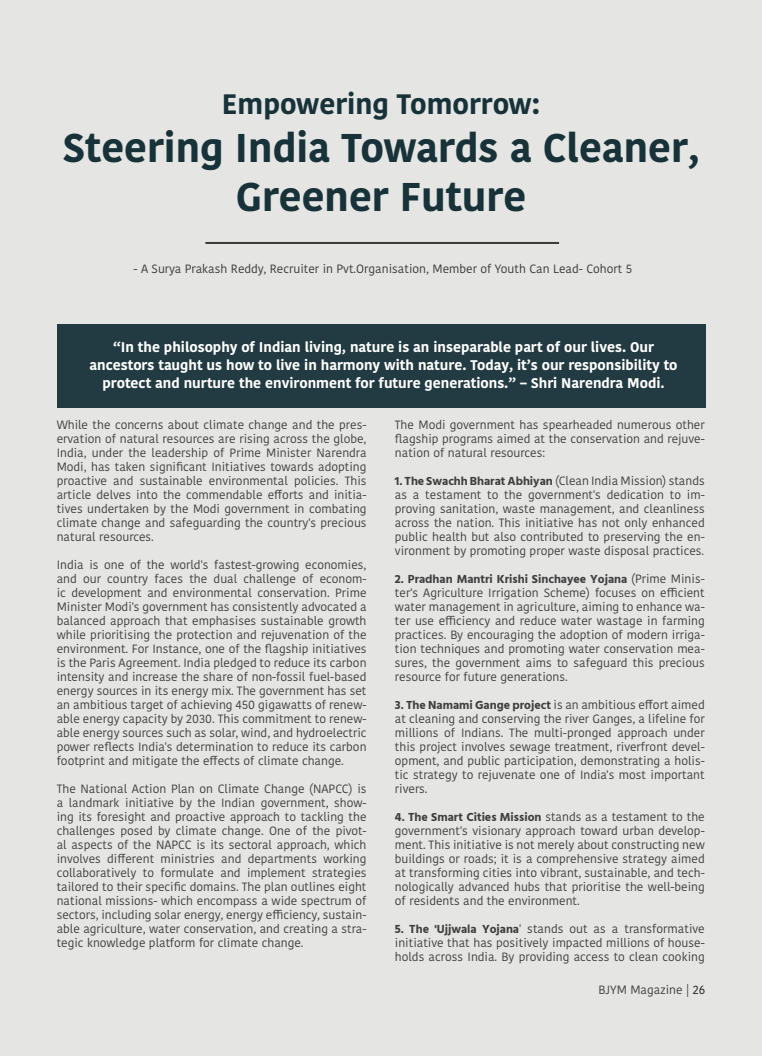
<style>
.page{position:relative;width:762px;height:1056px;background:#e5e5e3}
.page>*{position:absolute;margin:0;border:0;box-sizing:border-box;transform-origin:0 0}
.t1{font:700 40px/48px "Kohinoor Devanagari";color:#173239;text-align:center}
.t2{font:700 28px "Kohinoor Devanagari";color:#173239}
.t3{font:700 14px/18px "Kohinoor Devanagari";color:#fff;text-align:center}
.t4{font:12px/14px "Kohinoor Devanagari";color:#3e3e3f;text-align:justify}
.t5{font:12px "Kohinoor Devanagari";color:#3a3838}
.s1{font-family:"Hind";font-weight:700}
.s2{color:#231f20}
</style>
<div class="page">
<hr style="left:205px;top:242px;width:354px;height:2px;background:#3a3838">
<div style="left:57px;top:324px;width:649px;height:84px;background:#223a41"></div>
<p class="t2" style="left:222px;top:80px;width:320px">Empowering Tomorrow:</p>
<p class="t1" style="left:62px;top:124px;width:638px">Steering India Towards a Cleaner,<br>Greener Future</p>
<p class="t5" style="left:133px;top:262px;width:500px">- A Surya Prakash Reddy, Recruiter in Pvt.Organisation, Member of Youth Can Lead- Cohort 5</p>
<p class="t3" style="left:89px;top:338px;width:589px">“In the philosophy of Indian living, nature is an inseparable part of our lives. Our ancestors taught us how to live in harmony with nature. Today, it’s our responsibility to protect and nurture the environment for future generations.” – Shri Narendra Modi.</p>
<p class="t4" style="left:57px;top:418px;width:311px">While the concerns about climate change and the pres&shy;ervation of natural resources are rising across the globe, India, under the leadership of Prime Minister Narendra Modi, has taken significant Initiatives towards adopting proactive and sustainable environmental policies. This article delves into the commendable efforts and initia&shy;tives undertaken by the Modi government in combating climate change and safeguarding the country's precious natural resources.</p>
<p class="t4" style="left:57px;top:558px;width:311px">India is one of the world's fastest-growing economies, and our country faces the dual challenge of econom&shy;ic development and environmental conservation. Prime Minister Modi's government has consistently advocated a balanced approach that emphasises sustainable growth while prioritising the protection and rejuvenation of the environment. For Instance, one of the flagship initiatives is the Paris Agreement. India pledged to reduce its carbon intensity and increase the share of non-fossil fuel-based energy sources in its energy mix. The government has set an ambitious target of achieving 450 gigawatts of renew&shy;able energy capacity by 2030. This commitment to renew&shy;able energy sources such as solar, wind, and hydroelectric power reflects India's determination to reduce its carbon footprint and mitigate the effects of climate change.</p>
<p class="t4" style="left:57px;top:782px;width:311px">The National Action Plan on Climate Change (NAPCC) is a landmark initiative by the Indian government, show&shy;ing its foresight and proactive approach to tackling the challenges posed by climate change. One of the pivot&shy;al aspects of the NAPCC is its sectoral approach, which involves different ministries and departments working collaboratively to formulate and implement strategies tailored to their specific domains. The plan outlines eight national missions- which encompass a wide spectrum of sectors, including solar energy, energy efficiency, sustain&shy;able agriculture, water conservation, and creating a stra&shy;tegic knowledge platform for climate change.</p>
<p class="t4" style="left:395px;top:418px;width:311px">The Modi government has spearheaded numerous other flagship programs aimed at the conservation and rejuve&shy;nation of natural resources:</p>
<p class="t4" style="left:395px;top:474px;width:311px"><span class="s1">1. The Swachh Bharat Abhiyan</span> (Clean India Mission) stands as a testament to the government's dedication to im&shy;proving sanitation, waste management, and cleanliness across the nation. This initiative has not only enhanced public health but also contributed to preserving the en&shy;vironment by promoting proper waste disposal practices.</p>
<p class="t4" style="left:395px;top:572px;width:311px"><span class="s1">2. Pradhan Mantri Krishi Sinchayee Yojana</span> (Prime Minis&shy;ter's Agriculture Irrigation Scheme) focuses on efficient water management in agriculture, aiming to enhance wa&shy;ter use efficiency and reduce water wastage in farming practices. By encouraging the adoption of modern irriga&shy;tion techniques and promoting water conservation mea&shy;sures, the government aims to safeguard this precious resource for future generations.</p>
<p class="t4" style="left:395px;top:698px;width:311px"><span class="s1">3. The Namami Gange project</span> is an ambitious effort aimed at cleaning and conserving the river Ganges, a lifeline for millions of Indians. The multi-pronged approach under this project involves sewage treatment, riverfront devel&shy;opment, and public participation, demonstrating a holis&shy;tic strategy to rejuvenate one of India's most important rivers.</p>
<p class="t4" style="left:395px;top:810px;width:311px"><span class="s1">4. The Smart Cities Mission</span> stands as a testament to the government's visionary approach toward urban develop&shy;ment. This initiative is not merely about constructing new buildings or roads; it is a comprehensive strategy aimed at transforming cities into vibrant, sustainable, and tech&shy;nologically advanced hubs that prioritise the well-being of residents and the environment.</p>
<p class="t4" style="left:395px;top:922px;width:311px"><span class="s1">5. The 'Ujjwala Yojana</span>' stands out as a transformative initiative that has positively impacted millions of house&shy;holds across India. By providing access to clean cooking</p>
<p class="t4" style="left:598px;top:983px;width:108px">BJYM Magazine | <span class="s2">26</span></p>
</div>
